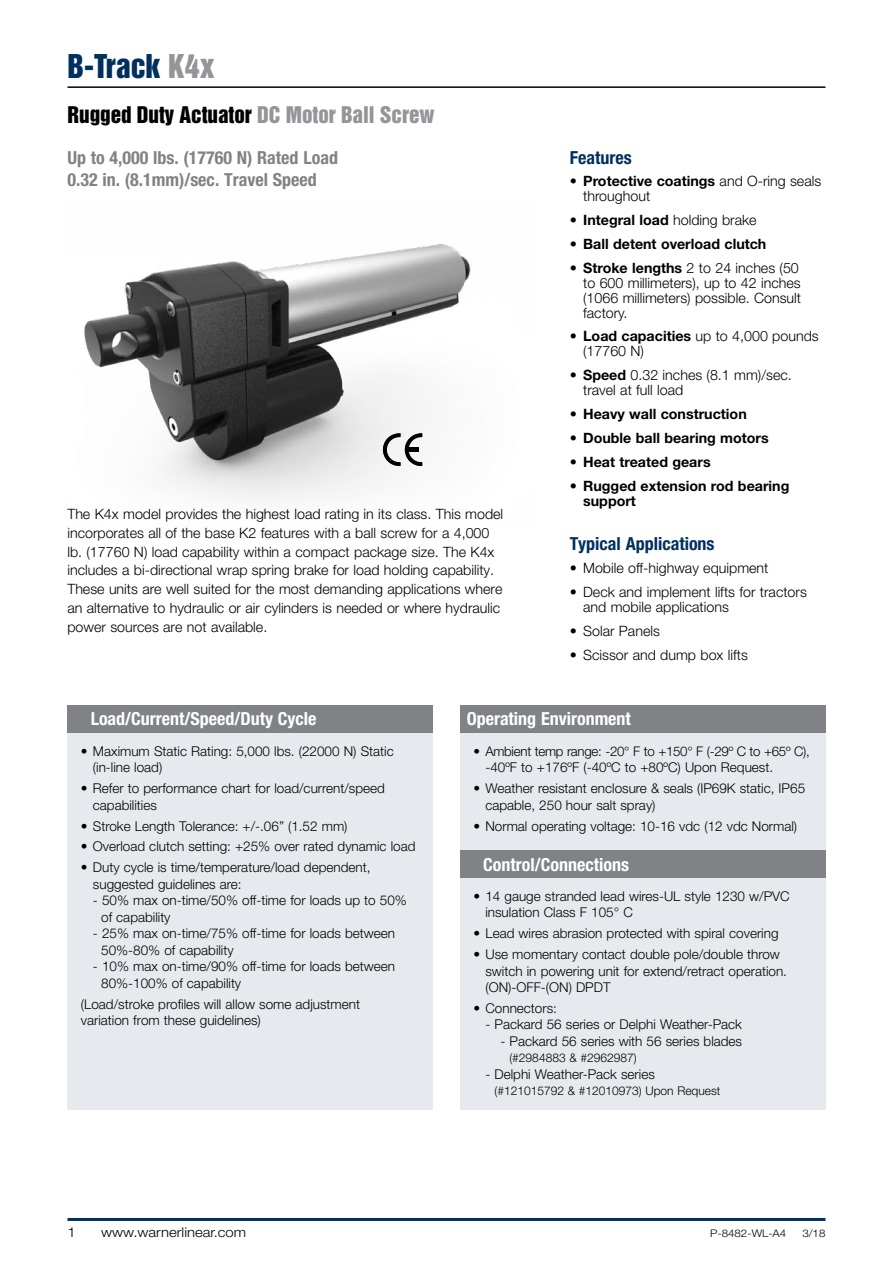
<style>
.page{position:relative;width:893px;height:1263px;background:#fff}
.page>*{position:absolute;margin:0;border:0;box-sizing:border-box;transform-origin:0 0}
.t1{font:30px "Helvetica Inserat LT Std";color:#00305e}
.t2{font:21px "Helvetica Inserat LT Std";color:#000}
.t3{font:700 condensed 18px "Helvetica Neue LT Std";color:#fff}
.t4{font:700 condensed 18px "Helvetica Neue LT Std";color:#808285}
.Bulleted_Title{font:700 condensed 18px "Helvetica Neue LT Std";color:#00305e}
.Product_Descrip__Bod{font:300 14.25px/15px "Helvetica Neue LT Std";color:#000}
.t5{font:700 14.25px/15px "Helvetica Neue LT Std";color:#000}
.t6{font:300 13.5px/16.5px "Helvetica Neue LT Std";color:#000}
.t7{font:300 13.5px "Helvetica Neue LT Std";color:#000;scale:1.1 1}
.t8{font:300 13.35px "Helvetica Neue LT Std";letter-spacing:-.02em;color:#000}
.t9{font:300 12px "Helvetica Neue LT Std";color:#000}
.t10{font:300 10.5px "Helvetica Neue LT Std";color:#000;scale:1.1 1}
.s1{color:#939598}
.s2{font-weight:700}
.s3{font-weight:300}
</style>
<div class="page">
<hr style="left:68px;top:86px;width:757px;height:2px;background:#000">
<hr style="left:68px;top:1218px;width:757px;height:3px;background:#00305e">
<img style="left:84px;top:244px;width:387px;height:256px">
<div style="left:67px;top:733px;width:366px;height:377px;background:#e6eaef"></div>
<div style="left:67px;top:706px;width:366px;height:27px;background:#808285"></div>
<div style="left:460px;top:733px;width:365px;height:377px;background:#e6eaef"></div>
<div style="left:460px;top:706px;width:365px;height:27px;background:#808285"></div>
<div style="left:460px;top:851px;width:365px;height:27px;background:#808285"></div>
<svg style="left:382px;top:432px;width:41px;height:35px"></svg>
<div style="left:407px;top:447px;width:12px;height:5px;background:#000"></div>
<p class="t1" style="left:68px;top:48px;width:149px">B-Track <span class="s1">K4x</span></p>
<p class="t2" style="left:68px;top:102px;width:369px">Rugged Duty Actuator <span class="s1">DC Motor Ball Screw</span></p>
<p class="t4" style="left:67px;top:147px;width:272px">Up to 4,000 lbs. (17760 N) Rated Load</p>
<p class="t4" style="left:67px;top:168px;width:251px">0.32 in. (8.1mm)/sec. Travel Speed</p>
<p class="Product_Descrip__Bod" style="left:67px;top:504px;width:437px;line-height:18.8px">The K4x model provides the highest load rating in its class. This model incorporates all of the base K2 features with a ball screw for a 4,000 lb. (17760 N) load capability within a compact package size. The K4x includes a bi-directional wrap spring brake for load holding capability.<br>These units are well suited for the most demanding applications where an alternative to hydraulic or air cylinders is needed or where hydraulic power sources are not available.</p>
<p class="Bulleted_Title" style="left:570px;top:147px;width:63px">Features</p>
<p class="Product_Descrip__Bod" style="left:583px;top:173px;width:240px;text-indent:-14px"><span class="s2">• Protective coatings</span> and O-ring seals throughout</p>
<p class="t5" style="left:570px;top:212px;width:188px">• Integral load <span class="s3">holding brake</span></p>
<p class="t5" style="left:570px;top:236px;width:198px">• Ball detent overload clutch</p>
<p class="Product_Descrip__Bod" style="left:583px;top:260px;width:219px;text-indent:-14px"><span class="s2">• Stroke lengths</span> 2 to 24 inches (50 to 600 millimeters), up to 42 inches (1066 millimeters) possible. Consult factory.</p>
<p class="Product_Descrip__Bod" style="left:583px;top:329px;width:237px;text-indent:-14px"><span class="s2">• Load capacities</span> up to 4,000 pounds (17760 N)</p>
<p class="Product_Descrip__Bod" style="left:583px;top:367px;width:210px;text-indent:-14px"><span class="s2">• Speed</span> 0.32 inches (8.1 mm)/sec. travel at full load</p>
<p class="t5" style="left:570px;top:406px;width:179px">• Heavy wall construction</p>
<p class="t5" style="left:570px;top:430px;width:201px">• Double ball bearing motors</p>
<p class="t5" style="left:570px;top:454px;width:142px">• Heat treated gears</p>
<p class="t5" style="left:583px;top:478px;width:208px;text-indent:-14px">• Rugged extension rod bearing support</p>
<p class="Bulleted_Title" style="left:570px;top:532px;width:146px">Typical Applications</p>
<p class="Product_Descrip__Bod" style="left:570px;top:561px;width:200px">• Mobile off-highway equipment</p>
<p class="Product_Descrip__Bod" style="left:583px;top:584px;width:225px;text-indent:-14px">• Deck and implement lifts for tractors and mobile applications</p>
<p class="Product_Descrip__Bod" style="left:570px;top:623px;width:92px">• Solar Panels</p>
<p class="Product_Descrip__Bod" style="left:570px;top:647px;width:180px">• Scissor and dump box lifts</p>
<p class="t3" style="left:91px;top:708px;width:227px">Load/Current/Speed/Duty Cycle</p>
<p class="t6" style="left:93px;top:743px;width:302px;text-indent:-12px">• Maximum Static Rating: 5,000 lbs. (22000 N) Static (in-line load)</p>
<p class="t6" style="left:93px;top:780px;width:293px;text-indent:-12px">• Refer to performance chart for load/current/speed capabilities</p>
<p class="t6" style="left:81px;top:817px;width:268px">• Stroke Length Tolerance: +/-.06” (1.52 mm)</p>
<p class="t6" style="left:81px;top:838px;width:336px">• Overload clutch setting: +25% over rated dynamic load</p>
<p class="t6" style="left:93px;top:859px;width:279px;text-indent:-12px">• Duty cycle is time/temperature/load dependent, suggested guidelines are:</p>
<p class="t6" style="left:101px;top:892px;width:307px;text-indent:-8px">- 50% max on-time/50% off-time for loads up to 50% of capability</p>
<p class="t6" style="left:101px;top:925px;width:295px;text-indent:-8px">- 25% max on-time/75% off-time for loads between<br>50%-80% of capability</p>
<p class="t6" style="left:101px;top:958px;width:295px;text-indent:-8px">- 10% max on-time/90% off-time for loads between<br>80%-100% of capability</p>
<p class="t6" style="left:81px;top:995px;width:281px">(Load/stroke profiles will allow some adjustment variation from these guidelines)</p>
<p class="t3" style="left:467px;top:708px;width:166px">Operating Environment</p>
<p class="t8" style="left:473px;top:743px;width:338px">• Ambient temp range: -20° F to +150° F (-29º C to +65º C),</p>
<p class="t6" style="left:485px;top:759px;width:289px">-40ºF to +176ºF (-40ºC to +80ºC) Upon Request.</p>
<p class="t6" style="left:485px;top:780px;width:321px;text-indent:-12px">• Weather resistant enclosure &amp; seals (IP69K static, IP65 capable, 250 hour salt spray)</p>
<p class="t6" style="left:473px;top:817px;width:325px">• Normal operating voltage: 10-16 vdc (12 vdc Normal)</p>
<p class="t3" style="left:483px;top:853px;width:147px">Control/Connections</p>
<p class="t6" style="left:485px;top:887px;width:306px;text-indent:-12px">• 14 gauge stranded lead wires-UL style 1230 w/PVC insulation Class F 105° C</p>
<p class="t6" style="left:473px;top:925px;width:307px">• Lead wires abrasion protected with spiral covering</p>
<p class="t6" style="left:485px;top:946px;width:303px;text-indent:-12px">• Use momentary contact double pole/double throw switch in powering unit for extend/retract operation. (ON)-OFF-(ON) DPDT</p>
<p class="t6" style="left:473px;top:999px;width:85px">• Connectors:</p>
<p class="t6" style="left:485px;top:1016px;width:258px">- Packard 56 series or Delphi Weather-Pack</p>
<p class="t6" style="left:500px;top:1032px;width:243px">- Packard 56 series with 56 series blades</p>
<p class="t9" style="left:509px;top:1051px;width:129px">(#2984883 &amp; #2962987)</p>
<p class="t6" style="left:485px;top:1065px;width:171px">- Delphi Weather-Pack series</p>
<p class="t9" style="left:494px;top:1084px;width:227px">(#121015792 &amp; #12010973) Upon Request</p>
<p class="t7" style="left:68px;top:1223px;width:9px">1</p>
<p class="t7" style="left:101px;top:1223px;width:133px">www.warnerlinear.com</p>
<p class="t10" style="left:710px;top:1226px;width:71px">P-8482-WL-A4</p>
<p class="t10" style="left:802px;top:1226px;width:23px">3/18</p>
</div>
